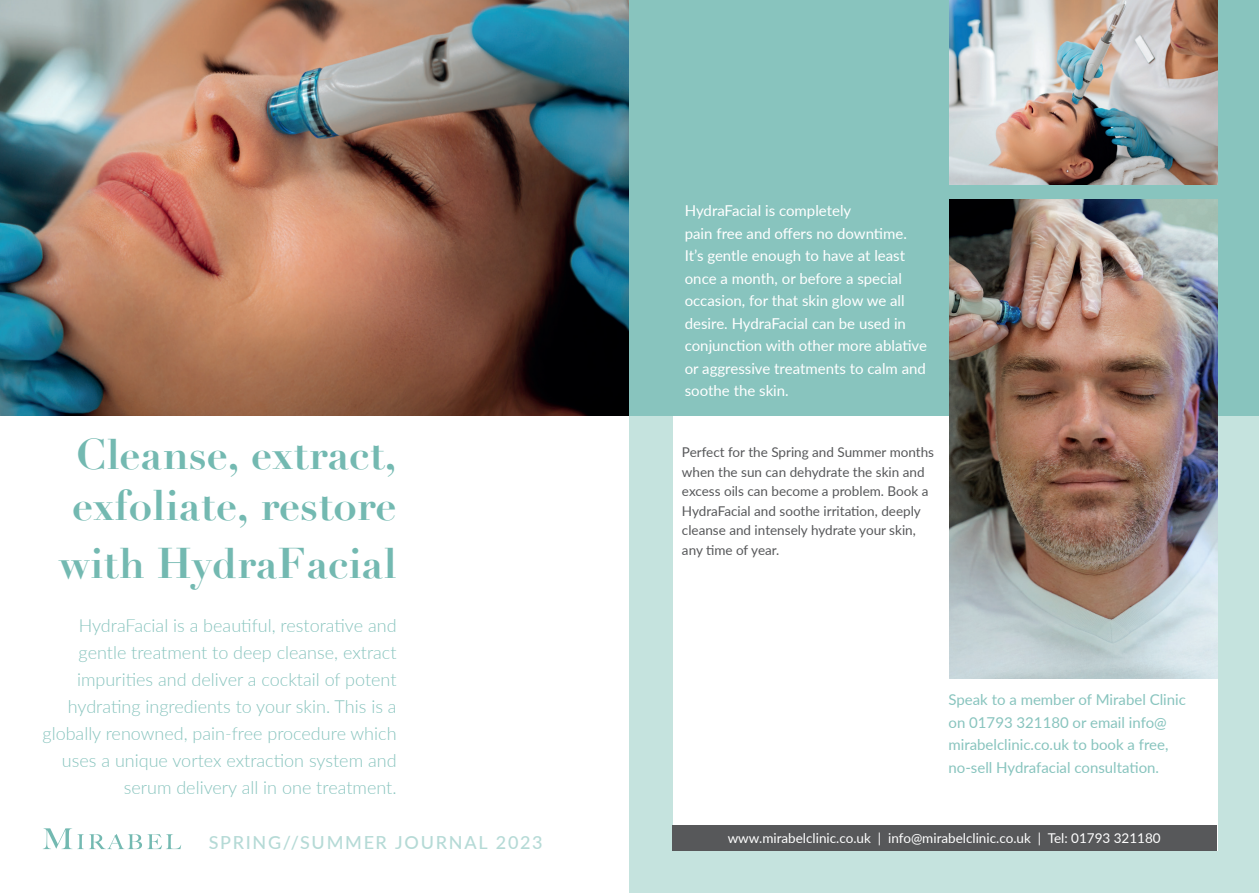
<style>
.page{position:relative;width:1259px;height:893px;background:#fff}
.page>*{position:absolute;margin:0;border:0;box-sizing:border-box;transform-origin:0 0}
.t1{font:700 42px/50.4px "Didot";color:#73b9b1}
.t2{font:300 18px/27px "Lato";color:#88c4be;text-align:right}
.t3{font:500 18px "Lato";letter-spacing:.095em;color:#b5dad6}
.t4{font:15px/22.5px "Lato";color:#fff}
.t5{font:15px/22.5px "Lato";color:#88c4be}
.t6{font:13.5px/19.5px "Lato";color:#57585a}
.t7{font:13.5px "Lato";color:#fff}
</style>
<div class="page">
<div style="left:629px;top:415px;width:630px;height:478px;background:#c5e3de"></div>
<div style="left:673px;top:415px;width:544px;height:435px;background:#fff"></div>
<img style="left:0;top:0;width:629px;height:415px">
<div style="left:629px;top:0;width:630px;height:415px;background:#88c4be"></div>
<img style="left:950px;top:200px;width:267px;height:479px">
<img style="left:950px;top:0;width:267px;height:184px">
<svg style="left:43px;top:828px;width:138px;height:21px"></svg>
<div style="left:672px;top:825px;width:544px;height:26px;background:#57585a"></div>
<h1 class="t1" style="left:72px;top:430px;width:326px">Cleanse, extract, exfoliate, restore</h1>
<h1 class="t1" style="left:59px;top:538px;width:339px">with HydraFacial</h1>
<p class="t2" style="left:43px;top:611px;width:355px">HydraFacial is a beautiful, restorative and gentle treatment to deep cleanse, extract impurities and deliver a cocktail of potent hydrating ingredients to your skin. This is a globally renowned, pain-free procedure which uses a unique vortex extraction system and serum delivery all in one treatment.</p>
<p class="t4" style="left:685px;top:199px;width:244px">HydraFacial is completely<br>pain free and offers no downtime.<br>It’s gentle enough to have at least once a month, or before a special occasion, for that skin glow we all desire. HydraFacial can be used in conjunction with other more ablative or aggressive treatments to calm and soothe the skin.</p>
<p class="t6" style="left:682px;top:442px;width:254px">Perfect for the Spring and Summer months when the sun can dehydrate the skin and excess oils can become a problem. Book a HydraFacial and soothe irritation, deeply cleanse and intensely hydrate your skin, any time of year.</p>
<p class="t5" style="left:948px;top:688px;width:239px">Speak to a member of Mirabel Clinic on 01793 321180 or email info@ mirabelclinic.co.uk to book a free, no-sell Hydrafacial consultation.</p>
<p class="t3" style="left:209px;top:830px;width:335px">SPRING//SUMMER JOURNAL 2023</p>
<p class="t7" style="left:727px;top:829px;width:435px">www.mirabelclinic.co.uk | info@mirabelclinic.co.uk | Tel: 01793 321180</p>
</div>
